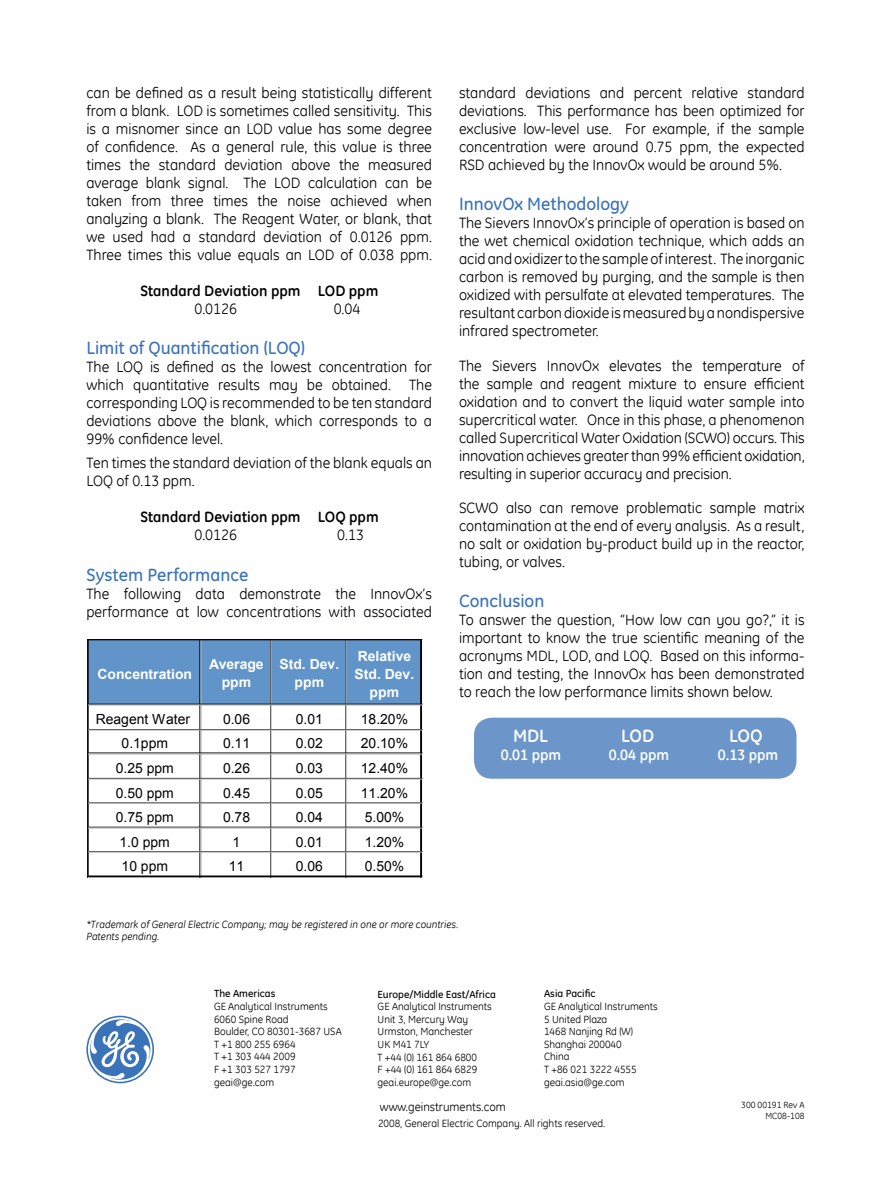
<style>
.page{position:relative;width:891px;height:1188px;background:#fff}
.page>*{position:absolute;margin:0;border:0;box-sizing:border-box;transform-origin:0 0}
.t1{font:18px "GE Inspira Pitch";color:#3b73b9}
.t2{font:700 18px "GE Inspira";color:#fff}
.t3{font:15px/18px "GE Inspira";color:#000;text-align:justify}
.t4{font:700 15px "GE Inspira";color:#000}
.t5{font:700 15px "GE Inspira";color:#fff}
.t6{font:13.95px "Arial";color:#000}
.t7{font:700 13.95px/18px "Arial";color:#fff;text-align:center}
.t8{font:12px "GE Inspira";color:#000}
.t9{font:10.5px/12.6px "GE Inspira";color:#000}
.t10{font:italic 10.5px/12.6px "GE Inspira";color:#000}
.t11{font:10.5px "GE Inspira Pitch";color:#000}
.t12{font:9px/10.5px "GE Inspira";color:#000;text-align:right}
</style>
<div class="page">
<div style="left:474px;top:718px;width:322px;height:61px;background:#6c96ca;border-radius:18px"></div>
<div style="left:88px;top:640px;width:334px;height:65px;background:#6195ca"></div>
<hr style="left:87px;top:639px;width:2px;height:238px;background:#000">
<hr style="left:200px;top:640px;width:1px;height:237px;background:#b2b2b2">
<hr style="left:270px;top:640px;width:1px;height:237px;background:#000">
<hr style="left:271px;top:640px;width:1px;height:237px;background:#b2b2b2">
<hr style="left:345px;top:640px;width:1px;height:237px;background:#000">
<hr style="left:346px;top:640px;width:1px;height:237px;background:#b2b2b2">
<hr style="left:420px;top:640px;width:1px;height:237px;background:#000">
<hr style="left:421px;top:640px;width:1px;height:237px;background:#000">
<hr style="left:89px;top:639px;width:333px;height:1px;background:#000">
<hr style="left:89px;top:704px;width:333px;height:1px;background:#b2b2b2">
<hr style="left:89px;top:729px;width:333px;height:1px;background:#000">
<hr style="left:89px;top:730px;width:333px;height:1px;background:#b2b2b2">
<hr style="left:89px;top:753px;width:333px;height:1px;background:#b2b2b2">
<hr style="left:89px;top:778px;width:333px;height:2px;background:#b2b2b2">
<hr style="left:89px;top:803px;width:333px;height:1px;background:#b2b2b2">
<hr style="left:89px;top:827px;width:333px;height:2px;background:#b2b2b2">
<hr style="left:89px;top:851px;width:333px;height:1px;background:#000">
<hr style="left:89px;top:852px;width:333px;height:1px;background:#b2b2b2">
<hr style="left:89px;top:876px;width:333px;height:1px;background:#000">
<svg style="left:86px;top:1016px;width:68px;height:67px"></svg>
<p class="t3" style="left:86px;top:83px;width:347px">can be defined as a result being statistically different from a blank. LOD is sometimes called sensitivity. This is a misnomer since an LOD value has some degree of confidence. As a general rule, this value is three times the standard deviation above the measured average blank signal. The LOD calculation can be taken from three times the noise achieved when analyzing a blank. The Reagent Water, or blank, that we used had a standard deviation of 0.0126 ppm.<br>Three times this value equals an LOD of 0.038 ppm.</p>
<p class="t4" style="left:140px;top:281px;width:239px">Standard Deviation ppm LOD ppm</p>
<p class="t3" style="left:194px;top:299px;width:44px">0.0126</p>
<p class="t3" style="left:334px;top:299px;width:28px">0.04</p>
<p class="t1" style="left:86px;top:338px;width:220px">Limit of Quantification (LOQ)</p>
<p class="t3" style="left:86px;top:358px;width:347px">The LOQ is defined as the lowest concentration for which quantitative results may be obtained. The corresponding LOQ is recommended to be ten standard deviations above the blank, which corresponds to a 99% confidence level.</p>
<p class="t3" style="left:86px;top:453px;width:347px">Ten times the standard deviation of the blank equals an<br>LOQ of 0.13 ppm.</p>
<p class="t4" style="left:140px;top:507px;width:240px">Standard Deviation ppm LOQ ppm</p>
<p class="t3" style="left:194px;top:525px;width:44px">0.0126</p>
<p class="t3" style="left:337px;top:525px;width:28px">0.13</p>
<p class="t1" style="left:86px;top:564px;width:163px">System Performance</p>
<p class="t3" style="left:86px;top:584px;width:347px">The following data demonstrate the InnovOx’s performance at low concentrations with associated</p>
<p class="t7" style="left:97px;top:665px;width:96px">Concentration</p>
<p class="t7" style="left:209px;top:656px;width:56px">Average ppm</p>
<p class="t7" style="left:279px;top:656px;width:61px">Std. Dev. ppm</p>
<p class="t7" style="left:355px;top:647px;width:61px">Relative<br>Std. Dev. ppm</p>
<p class="t6" style="left:96px;top:710px;width:96px">Reagent Water</p>
<p class="t6" style="left:223px;top:710px;width:29px">0.06</p>
<p class="t6" style="left:296px;top:710px;width:29px">0.01</p>
<p class="t6" style="left:361px;top:710px;width:49px">18.20%</p>
<p class="t6" style="left:122px;top:734px;width:48px">0.1ppm</p>
<p class="t6" style="left:223px;top:734px;width:29px">0.11</p>
<p class="t6" style="left:296px;top:734px;width:29px">0.02</p>
<p class="t6" style="left:361px;top:734px;width:49px">20.10%</p>
<p class="t6" style="left:116px;top:759px;width:60px">0.25 ppm</p>
<p class="t6" style="left:223px;top:759px;width:29px">0.26</p>
<p class="t6" style="left:296px;top:759px;width:29px">0.03</p>
<p class="t6" style="left:361px;top:759px;width:49px">12.40%</p>
<p class="t6" style="left:116px;top:784px;width:60px">0.50 ppm</p>
<p class="t6" style="left:223px;top:784px;width:29px">0.45</p>
<p class="t6" style="left:296px;top:784px;width:29px">0.05</p>
<p class="t6" style="left:361px;top:784px;width:49px">11.20%</p>
<p class="t6" style="left:116px;top:808px;width:60px">0.75 ppm</p>
<p class="t6" style="left:223px;top:808px;width:29px">0.78</p>
<p class="t6" style="left:296px;top:808px;width:29px">0.04</p>
<p class="t6" style="left:365px;top:808px;width:41px">5.00%</p>
<p class="t6" style="left:120px;top:833px;width:52px">1.0 ppm</p>
<p class="t6" style="left:233px;top:833px;width:9px">1</p>
<p class="t6" style="left:296px;top:833px;width:29px">0.01</p>
<p class="t6" style="left:365px;top:833px;width:41px">1.20%</p>
<p class="t6" style="left:122px;top:857px;width:48px">10 ppm</p>
<p class="t6" style="left:229px;top:857px;width:17px">11</p>
<p class="t6" style="left:296px;top:857px;width:29px">0.06</p>
<p class="t6" style="left:365px;top:857px;width:41px">0.50%</p>
<p class="t3" style="left:459px;top:83px;width:347px">standard deviations and percent relative standard deviations. This performance has been optimized for exclusive low-level use. For example, if the sample concentration were around 0.75 ppm, the expected RSD achieved by the InnovOx would be around 5%.</p>
<p class="t1" style="left:459px;top:194px;width:172px">InnovOx Methodology</p>
<p class="t3" style="left:459px;top:214px;width:347px">The Sievers InnovOx’s principle of operation is based on the wet chemical oxidation technique, which adds an acid and oxidizer to the sample of interest. The inorganic carbon is removed by purging, and the sample is then oxidized with persulfate at elevated temperatures. The resultant carbon dioxide is measured by a nondispersive infrared spectrometer.</p>
<p class="t3" style="left:459px;top:356px;width:347px">The Sievers InnovOx elevates the temperature of the sample and reagent mixture to ensure efficient oxidation and to convert the liquid water sample into supercritical water. Once in this phase, a phenomenon called Supercritical Water Oxidation (SCWO) occurs. This innovation achieves greater than 99% efficient oxidation, resulting in superior accuracy and precision.</p>
<p class="t3" style="left:459px;top:498px;width:347px">SCWO also can remove problematic sample matrix contamination at the end of every analysis. As a result, no salt or oxidation by-product build up in the reactor, tubing, or valves.</p>
<p class="t1" style="left:459px;top:591px;width:87px">Conclusion</p>
<p class="t3" style="left:459px;top:611px;width:347px">To answer the question, “How low can you go?,” it is important to know the true scientific meaning of the acronyms MDL, LOD, and LOQ. Based on this informa&shy;tion and testing, the InnovOx has been demonstrated to reach the low performance limits shown below.</p>
<p class="t2" style="left:513px;top:725px;width:37px">MDL</p>
<p class="t2" style="left:621px;top:725px;width:35px">LOD</p>
<p class="t2" style="left:729px;top:725px;width:35px">LOQ</p>
<p class="t5" style="left:501px;top:746px;width:62px">0.01 ppm</p>
<p class="t5" style="left:609px;top:746px;width:62px">0.04 ppm</p>
<p class="t5" style="left:718px;top:746px;width:62px">0.13 ppm</p>
<p class="t10" style="left:86px;top:918px;width:374px">*Trademark of General Electric Company; may be registered in one or more countries.<br>Patents pending.</p>
<p class="t11" style="left:214px;top:988px;width:63px">The Americas</p>
<p class="t9" style="left:214px;top:1000px;width:129px">GE Analytical Instruments<br>6060 Spine Road<br>Boulder, CO 80301-3687 USA<br>T +1 800 255 6964<br>T +1 303 444 2009<br>F +1 303 527 1797 geai@ge.com</p>
<p class="t11" style="left:378px;top:988px;width:120px">Europe/Middle East/Africa</p>
<p class="t9" style="left:378px;top:1000px;width:116px">GE Analytical Instruments<br>Unit 3, Mercury Way<br>Urmston, Manchester<br>UK M41 7LY<br>T +44 (0) 161 864 6800<br>F +44 (0) 161 864 6829 geai.europe@ge.com</p>
<p class="t8" style="left:380px;top:1099px;width:128px">www.geinstruments.com</p>
<p class="t11" style="left:544px;top:988px;width:53px">Asia Pacific</p>
<p class="t9" style="left:544px;top:1000px;width:115px">GE Analytical Instruments<br>5 United Plaza<br>1468 Nanjing Rd (W)<br>Shanghai 200040<br>China<br>T +86 021 3222 4555 geai.asia@ge.com</p>
<p class="t9" style="left:378px;top:1117px;width:229px">2008, General Electric Company. All rights reserved.</p>
<p class="t12" style="left:741px;top:1100px;width:65px">300 00191 Rev A<br>MC08-108</p>
</div>
